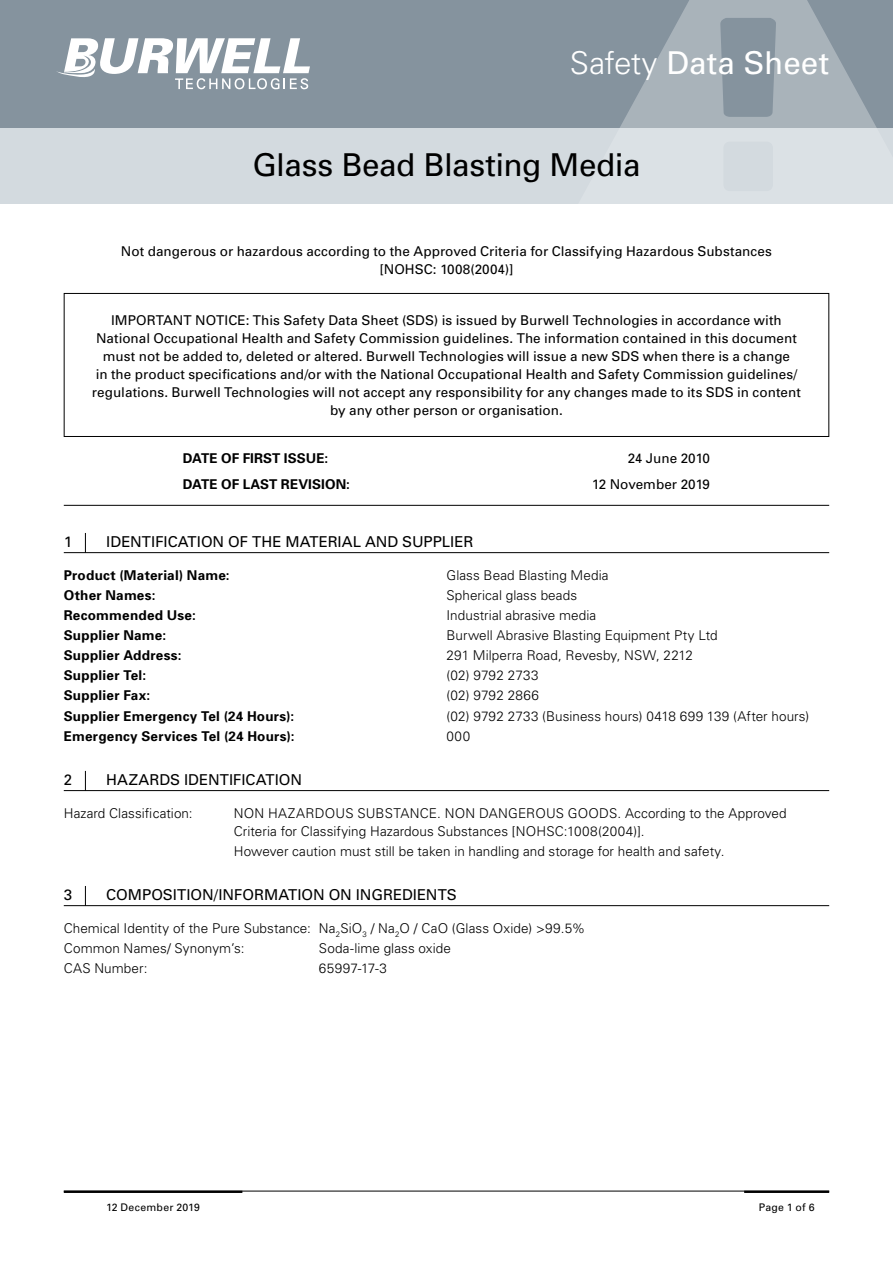
<style>
.page{position:relative;width:893px;height:1263px;background:#fff}
.page>*{position:absolute;margin:0;border:0;box-sizing:border-box;transform-origin:0 0}
.t1{font:31.5px "Univers";letter-spacing:-.015em;color:#000}
.t2{font:31.5px "Univers";letter-spacing:.005em;color:#fff}
.t3{font:15px "Univers";color:#000}
.t4{font:13.5px/18px "Univers";letter-spacing:.005em;color:#000;text-align:center}
.t5{font:300 13.5px/18px "Univers";letter-spacing:.005em;color:#000}
.t6{font:700 13.5px "Univers";letter-spacing:.015em;color:#000}
.t7{font:10.5px "Univers";letter-spacing:.02em;color:#000}
.s1{font-weight:300}
</style>
<div class="page">
<div style="left:0;top:0;width:893px;height:204px;background:#d3dadf"></div>
<div style="left:0;top:0;width:893px;height:128px;background:#85939e"></div>
<svg style="left:620px;top:0;width:257px;height:128px"></svg>
<svg style="left:57px;top:38px;width:253px;height:51px"></svg>
<hr style="left:744px;top:1191px;width:85px;height:2px;background:#000">
<hr style="left:64px;top:1191px;width:178px;height:2px;background:#000">
<hr style="left:64px;top:1191px;width:765px;height:1px;background:#000">
<hr style="left:64px;top:552px;width:765px;height:1px;background:#000">
<hr style="left:64px;top:790px;width:765px;height:1px;background:#000">
<hr style="left:64px;top:905px;width:765px;height:1px;background:#000">
<svg style="left:85px;top:533px;width:1px;height:20px"></svg>
<svg style="left:85px;top:771px;width:1px;height:19px"></svg>
<svg style="left:85px;top:886px;width:1px;height:20px"></svg>
<div style="left:64px;top:293px;width:765px;height:144px;border:1px solid #000"></div>
<hr style="left:64px;top:505px;width:765px;height:1px;background:#000">
<h1 class="t2" style="left:570px;top:43px;width:261px"><span class="s1">Safety</span> Data Sheet</h1>
<h1 class="t1" style="left:252px;top:146px;width:390px">Glass Bead Blasting Media</h1>
<p class="t4" style="left:121px;top:242px;width:652px">Not dangerous or hazardous according to the Approved Criteria for Classifying Hazardous Substances [NOHSC: 1008(2004)]</p>
<p class="t4" style="left:92px;top:311px;width:710px">IMPORTANT NOTICE: This Safety Data Sheet (SDS) is issued by Burwell Technologies in accordance with National Occupational Health and Safety Commission guidelines. The information contained in this document must not be added to, deleted or altered. Burwell Technologies will issue a new SDS when there is a change<br>in the product specifications and/or with the National Occupational Health and Safety Commission guidelines/ regulations. Burwell Technologies will not accept any responsibility for any changes made to its SDS in content by any other person or organisation.</p>
<p class="t6" style="left:183px;top:449px;width:147px">DATE OF FIRST ISSUE:</p>
<p class="t4" style="left:628px;top:448px;width:84px">24 June 2010</p>
<p class="t6" style="left:183px;top:476px;width:169px">DATE OF LAST REVISION:</p>
<p class="t4" style="left:592px;top:475px;width:120px">12 November 2019</p>
<p class="t3" style="left:64px;top:532px;width:10px">1</p>
<p class="t3" style="left:106px;top:532px;width:369px">IDENTIFICATION OF THE MATERIAL AND SUPPLIER</p>
<p class="t6" style="left:64px;top:566px;width:167px">Product (Material) Name:</p>
<p class="t5" style="left:446px;top:565px;width:164px">Glass Bead Blasting Media</p>
<p class="t6" style="left:64px;top:586px;width:93px">Other Names:</p>
<p class="t5" style="left:446px;top:586px;width:132px">Spherical glass beads</p>
<p class="t6" style="left:64px;top:606px;width:134px">Recommended Use:</p>
<p class="t5" style="left:446px;top:606px;width:151px">Industrial abrasive media</p>
<p class="t6" style="left:64px;top:626px;width:104px">Supplier Name:</p>
<p class="t5" style="left:446px;top:626px;width:273px">Burwell Abrasive Blasting Equipment Pty Ltd</p>
<p class="t6" style="left:64px;top:647px;width:119px">Supplier Address:</p>
<p class="t5" style="left:446px;top:646px;width:248px">291 Milperra Road, Revesby, NSW, 2212</p>
<p class="t6" style="left:64px;top:667px;width:84px">Supplier Tel:</p>
<p class="t5" style="left:446px;top:666px;width:94px">(02) 9792 2733</p>
<p class="t6" style="left:64px;top:687px;width:88px">Supplier Fax:</p>
<p class="t5" style="left:446px;top:686px;width:94px">(02) 9792 2866</p>
<p class="t6" style="left:64px;top:707px;width:232px">Supplier Emergency Tel (24 Hours):</p>
<p class="t5" style="left:446px;top:706px;width:364px">(02) 9792 2733 (Business hours) 0418 699 139 (After hours)</p>
<p class="t6" style="left:64px;top:727px;width:232px">Emergency Services Tel (24 Hours):</p>
<p class="t5" style="left:446px;top:726px;width:25px">000</p>
<p class="t3" style="left:64px;top:770px;width:10px">2</p>
<p class="t3" style="left:106px;top:770px;width:197px">HAZARDS IDENTIFICATION</p>
<p class="t5" style="left:64px;top:803px;width:130px">Hazard Classification:</p>
<p class="t5" style="left:234px;top:803px;width:554px">NON HAZARDOUS SUBSTANCE. NON DANGEROUS GOODS. According to the Approved<br>Criteria for Classifying Hazardous Substances [NOHSC:1008(2004)].</p>
<p class="t5" style="left:234px;top:841px;width:492px">However caution must still be taken in handling and storage for health and safety.</p>
<p class="t3" style="left:64px;top:885px;width:10px">3</p>
<p class="t3" style="left:106px;top:885px;width:352px">COMPOSITION/INFORMATION ON INGREDIENTS</p>
<p class="t5" style="left:64px;top:917px;width:523px;line-height:20.1px">Chemical Identity of the Pure Substance: Na<sub>2</sub>SiO<sub>3</sub> / Na<sub>2</sub>O / CaO (Glass Oxide) &gt;99.5%<br>Common Names/ Synonym’s:</p>
<p class="t5" style="left:319px;top:938px;width:134px">Soda-lime glass oxide</p>
<p class="t5" style="left:64px;top:959px;width:85px">CAS Number:</p>
<p class="t5" style="left:319px;top:959px;width:70px">65997-17-3</p>
<p class="t7" style="left:106px;top:1200px;width:95px">12 December 2019</p>
<p class="t7" style="left:759px;top:1200px;width:57px">Page 1 of 6</p>
</div>
